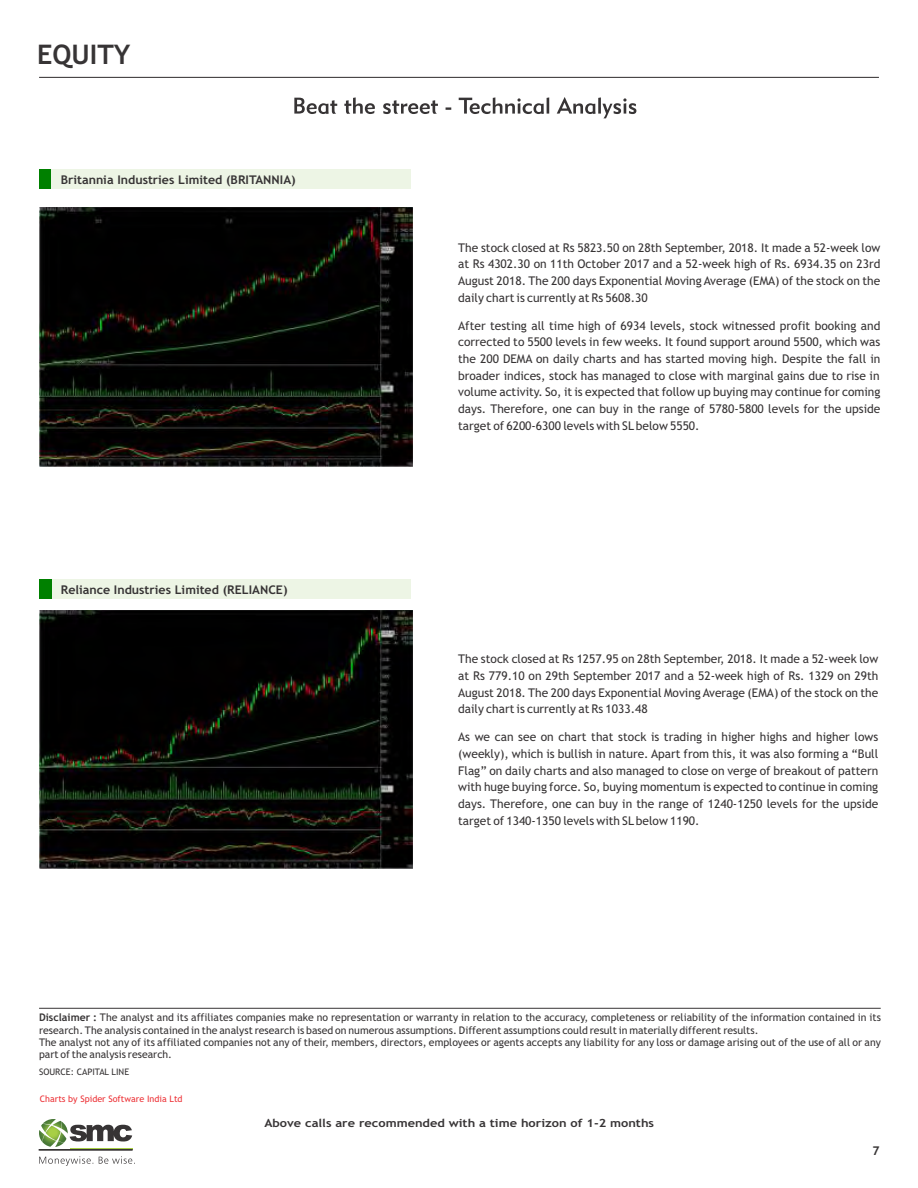
<style>
.page{position:relative;width:918px;height:1188px;background:#fff}
.page>*{position:absolute;margin:0;border:0;box-sizing:border-box;transform-origin:0 0}
.t1{font:700 27px "Trebuchet MS";color:#373435}
.t2{font:12px/16.6px "Trebuchet MS";color:#373435;text-align:justify}
.t3{font:700 12px "Trebuchet MS";color:#373435}
.t4{font:700 11.25px "Trebuchet MS";color:#373435;scale:1.14 1}
.t5{font:10.5px/12.1px "Trebuchet MS";color:#373435}
.t6{font:9px "Trebuchet MS";color:#ed3237}
.t7{font:9px "Trebuchet MS";color:#373435}
.s1{font-weight:700}
</style>
<div class="page">
<hr style="left:39px;top:77px;width:840px;height:1px;background:#373435">
<hr style="left:39px;top:1008px;width:842px;height:1px;background:#373435">
<svg style="left:294px;top:97px;width:342px;height:21px"></svg>
<div style="left:43px;top:170px;width:367px;height:19px;background:#edf5e5"></div>
<div style="left:39px;top:170px;width:11px;height:19px;background:#008000"></div>
<div style="left:39px;top:579px;width:371px;height:20px;background:#edf5e5"></div>
<div style="left:39px;top:579px;width:12px;height:20px;background:#008000"></div>
<img style="left:39px;top:207px;width:374px;height:260px">
<img style="left:39px;top:610px;width:374px;height:258px">
<svg style="left:70px;top:1125px;width:62px;height:17px"></svg>
<img style="left:39px;top:1119px;width:29px;height:28px">
<hr style="left:70px;top:1148px;width:62px;height:2px;background:#a8cf45">
<div style="left:39px;top:1150px;width:93px;height:1px;background:#373435;border:1px solid #373435"></div>
<svg style="left:39px;top:1156px;width:96px;height:10px"></svg>
<h1 class="t1" style="left:37px;top:44px;width:95px">EQUITY</h1>
<p class="t3" style="left:61px;top:175px;width:236px">Britannia Industries Limited (BRITANNIA)</p>
<p class="t3" style="left:61px;top:585px;width:228px">Reliance Industries Limited (RELIANCE)</p>
<p class="t2" style="left:458px;top:240px;width:424px">The stock closed at Rs 5823.50 on 28th September, 2018. It made a 52-week low at Rs 4302.30 on 11th October 2017 and a 52-week high of Rs. 6934.35 on 23rd August 2018. The 200 days Exponential Moving Average (EMA) of the stock on the daily chart is currently at Rs 5608.30</p>
<p class="t2" style="left:458px;top:318px;width:424px">After testing all time high of 6934 levels, stock witnessed profit booking and corrected to 5500 levels in few weeks. It found support around 5500, which was the 200 DEMA on daily charts and has started moving high. Despite the fall in broader indices, stock has managed to close with marginal gains due to rise in volume activity. So, it is expected that follow up buying may continue for coming days. Therefore, one can buy in the range of 5780-5800 levels for the upside target of 6200-6300 levels with SL below 5550.</p>
<p class="t2" style="left:458px;top:652px;width:422px">The stock closed at Rs 1257.95 on 28th September, 2018. It made a 52-week low at Rs 779.10 on 29th September 2017 and a 52-week high of Rs. 1329 on 29th August 2018. The 200 days Exponential Moving Average (EMA) of the stock on the daily chart is currently at Rs 1033.48</p>
<p class="t2" style="left:458px;top:730px;width:422px">As we can see on chart that stock is trading in higher highs and higher lows (weekly), which is bullish in nature. Apart from this, it was also forming a “Bull Flag” on daily charts and also managed to close on verge of breakout of pattern with huge buying force. So, buying momentum is expected to continue in coming days. Therefore, one can buy in the range of 1240-1250 levels for the upside target of 1340-1350 levels with SL below 1190.</p>
<p class="t5" style="left:39px;top:1012px;width:843px"><span class="s1">Disclaimer :</span> The analyst and its affiliates companies make no representation or warranty in relation to the accuracy, completeness or reliability of the information contained in its research. The analysis contained in the analyst research is based on numerous assumptions. Different assumptions could result in materially different results.<br>The analyst not any of its affiliated companies not any of their, members, directors, employees or agents accepts any liability for any loss or damage arising out of the use of all or any part of the analysis research.</p>
<p class="t7" style="left:39px;top:1069px;width:92px">SOURCE: CAPITAL LINE</p>
<p class="t6" style="left:40px;top:1095px;width:144px">Charts by Spider Software India Ltd</p>
<p class="t4" style="left:264px;top:1119px;width:343px">Above calls are recommended with a time horizon of 1-2 months</p>
<p class="t3" style="left:872px;top:1146px;width:9px">7</p>
</div>
